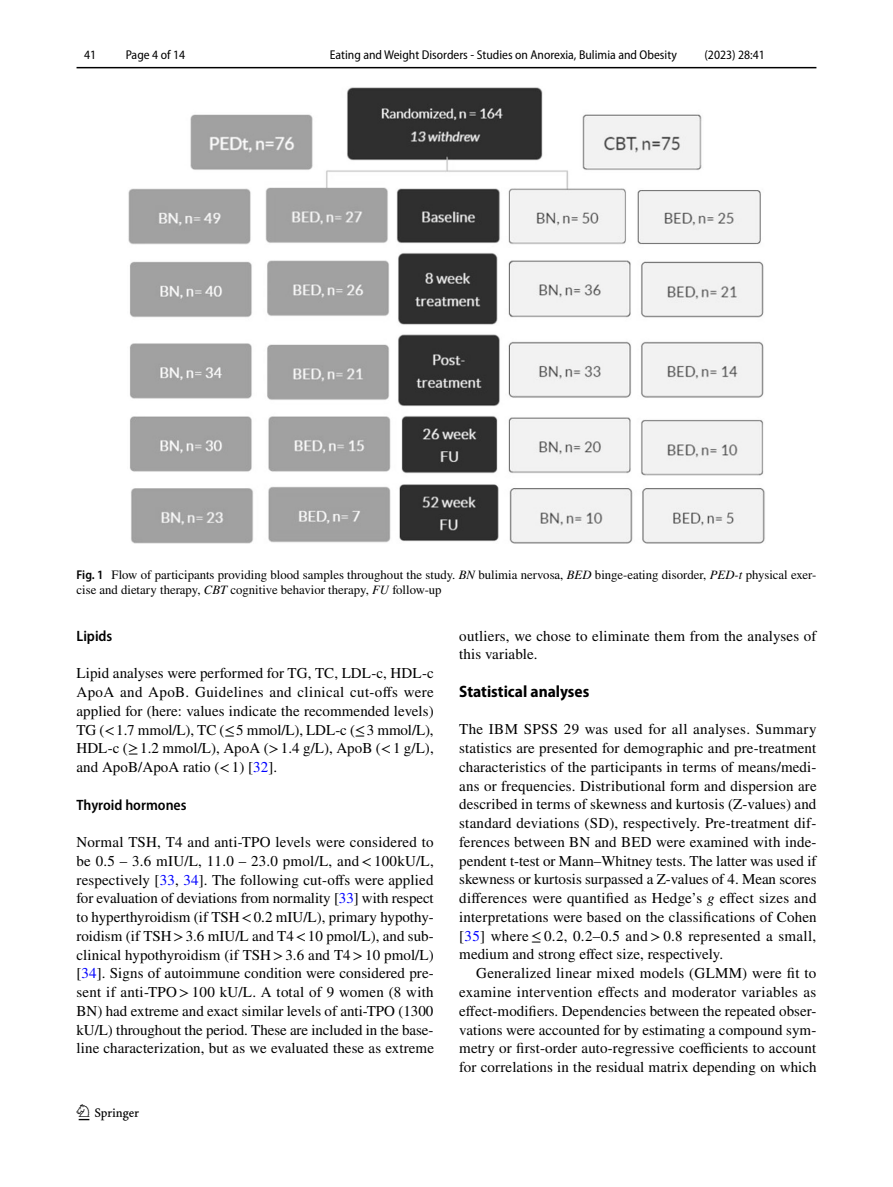
<style>
.page{position:relative;width:893px;height:1187px;background:#fff}
.page>*{position:absolute;margin:0;border:0;box-sizing:border-box;transform-origin:0 0}
.t1{font:22.5px "Springnew Regular 2";color:#000}
.t2{font:700 semi-condensed 16.5px "Myriad Pro";color:#000}
.t3{font:15px/18.8px "STIX";letter-spacing:.005em;color:#000;text-align:justify}
.t4{font:600 semi-condensed 15px "Myriad Pro";color:#000}
.t5{font:12.75px/15px "STIX";color:#000}
.t6{font:semi-condensed 12.75px "Myriad Pro";color:#000}
.s1{font-family:"Myriad Pro";font-weight:600;font-stretch:semi-condensed}
.s2{font-style:italic}
.s3{color:#00f}
</style>
<div class="page">
<hr style="left:77px;top:67px;width:739px;height:1px;background:#000">
<img style="left:128px;top:87px;width:637px;height:456px">
<p class="t6" style="left:84px;top:48px;width:14px">41</p>
<p class="t6" style="left:126px;top:48px;width:61px">Page 4 of 14</p>
<p class="t6" style="left:330px;top:48px;width:349px">Eating and Weight Disorders - Studies on Anorexia, Bulimia and Obesity</p>
<p class="t6" style="left:704px;top:48px;width:62px">(2023) 28:41</p>
<p class="t5" style="left:77px;top:567px;width:741px"><span class="s1">Fig. 1</span> Flow of participants providing blood samples throughout the study. <span class="s2">BN</span> bulimia nervosa, <span class="s2">BED</span> binge-eating disorder, <span class="s2">PED-t</span> physical exer&shy;cise and dietary therapy, <span class="s2">CBT</span> cognitive behavior therapy, <span class="s2">FU</span> follow-up</p>
<p class="t4" style="left:77px;top:627px;width:37px">Lipids</p>
<p class="t3" style="left:77px;top:664px;width:359px">Lipid analyses were performed for TG, TC, LDL-c, HDL-c ApoA and ApoB. Guidelines and clinical cut-offs were applied for (here: values indicate the recommended levels)<br>TG (&lt;1.7 mmol/L), TC (≤5 mmol/L), LDL-c (≤3 mmol/L), HDL-c (≥1.2 mmol/L), ApoA (&gt;1.4 g/L), ApoB (&lt;1 g/L), and ApoB/ApoA ratio (&lt;1) [<span class="s3">32</span>].</p>
<p class="t4" style="left:77px;top:796px;width:112px">Thyroid hormones</p>
<p class="t3" style="left:77px;top:833px;width:359px">Normal TSH, T4 and anti-TPO levels were considered to be 0.5 – 3.6 mIU/L, 11.0 – 23.0 pmol/L, and&lt;100kU/L, respectively [<span class="s3">33</span>, <span class="s3">34</span>]. The following cut-offs were applied for evaluation of deviations from normality [<span class="s3">33</span>] with respect to hyperthyroidism (if TSH&lt;0.2 mIU/L), primary hypothy&shy;roidism (if TSH&gt;3.6 mIU/L and T4&lt;10 pmol/L), and sub&shy;clinical hypothyroidism (if TSH&gt;3.6 and T4&gt;10 pmol/L) [<span class="s3">34</span>]. Signs of autoimmune condition were considered pre&shy;sent if anti-TPO &gt;100 kU/L. A total of 9 women (8 with BN) had extreme and exact similar levels of anti-TPO (1300 kU/L) throughout the period. These are included in the base&shy;line characterization, but as we evaluated these as extreme</p>
<h1 class="t1" style="left:79px;top:1104px;width:62px">1 3</h1>
<p class="t3" style="left:459px;top:627px;width:359px">outliers, we chose to eliminate them from the analyses of this variable.</p>
<p class="t2" style="left:459px;top:682px;width:132px">Statistical analyses</p>
<p class="t3" style="left:459px;top:721px;width:359px">The IBM SPSS 29 was used for all analyses. Summary statistics are presented for demographic and pre-treatment characteristics of the participants in terms of means/medi&shy;ans or frequencies. Distributional form and dispersion are described in terms of skewness and kurtosis (Z-values) and standard deviations (SD), respectively. Pre-treatment dif&shy;ferences between BN and BED were examined with inde&shy;pendent t-test or Mann–Whitney tests. The latter was used if skewness or kurtosis surpassed a Z-values of 4. Mean scores differences were quantified as Hedge’s <span class="s2">g</span> effect sizes and interpretations were based on the classifications of Cohen [<span class="s3">35</span>] where ≤0.2, 0.2–0.5 and &gt;0.8 represented a small, medium and strong effect size, respectively.</p>
<p class="t3" style="left:459px;top:964px;width:359px;text-indent:17px">Generalized linear mixed models (GLMM) were fit to examine intervention effects and moderator variables as effect-modifiers. Dependencies between the repeated obser&shy;vations were accounted for by estimating a compound sym&shy;metry or first-order auto-regressive coefficients to account for correlations in the residual matrix depending on which</p>
</div>
